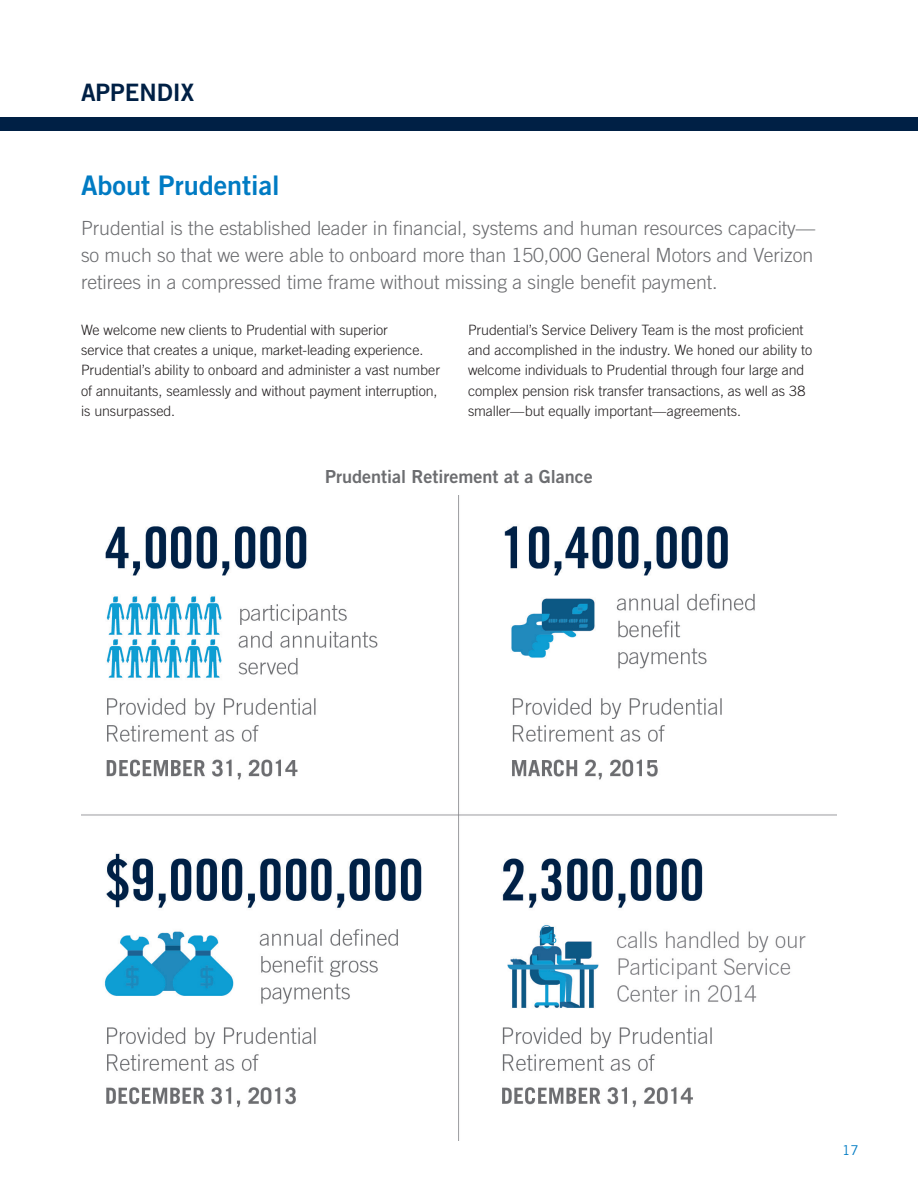
<style>
.page{position:relative;width:918px;height:1188px;background:#fff}
.page>*{position:absolute;margin:0;border:0;box-sizing:border-box;transform-origin:0 0}
.t1{font:27px "Trade Gothic LT Std Bd 2";color:#007bc3}
.H2_Section_Title{font:24px "Trade Gothic LT Std Bd 2";color:#002045}
.Section_Intro{font:300 19.5px/27px "Trade Gothic LT Std";letter-spacing:-.005em;color:#6c6d70;text-align:justify}
.t2{font:18px "Trade Gothic LT Std Bd 2";color:#6c6d70}
.Body_Text{font:300 14.25px/20.2px "Trade Gothic LT Std";letter-spacing:-.005em;color:#231f20}
.t3{font:13.5px "Trade Gothic LT Std";color:#007bc3}
</style>
<div class="page">
<div style="left:0;top:117px;width:918px;height:14px;background:#002045"></div>
<img style="left:81px;top:495px;width:756px;height:646px">
<h2 class="H2_Section_Title" style="left:81px;top:78px;width:115px">APPENDIX</h2>
<h3 class="t1" style="left:81px;top:169px;width:200px">About Prudential</h3>
<p class="Section_Intro" style="left:81px;top:215px;width:736px">Prudential is the established leader in financial, systems and human resources capacity— so much so that we were able to onboard more than 150,000 General Motors and Verizon retirees in a compressed time frame without missing a single benefit payment.</p>
<p class="Body_Text" style="left:81px;top:319px;width:361px">We welcome new clients to Prudential with superior<br>service that creates a unique, market-leading experience.<br>Prudential’s ability to onboard and administer a vast number of annuitants, seamlessly and without payment interruption, is unsurpassed.</p>
<p class="Body_Text" style="left:468px;top:319px;width:346px">Prudential’s Service Delivery Team is the most proficient and accomplished in the industry. We honed our ability to welcome individuals to Prudential through four large and complex pension risk transfer transactions, as well as 38 smaller—but equally important—agreements.</p>
<p class="t2" style="left:325px;top:465px;width:269px">Prudential Retirement at a Glance</p>
<p class="t3" style="left:842px;top:1142px;width:18px">17</p>
</div>
